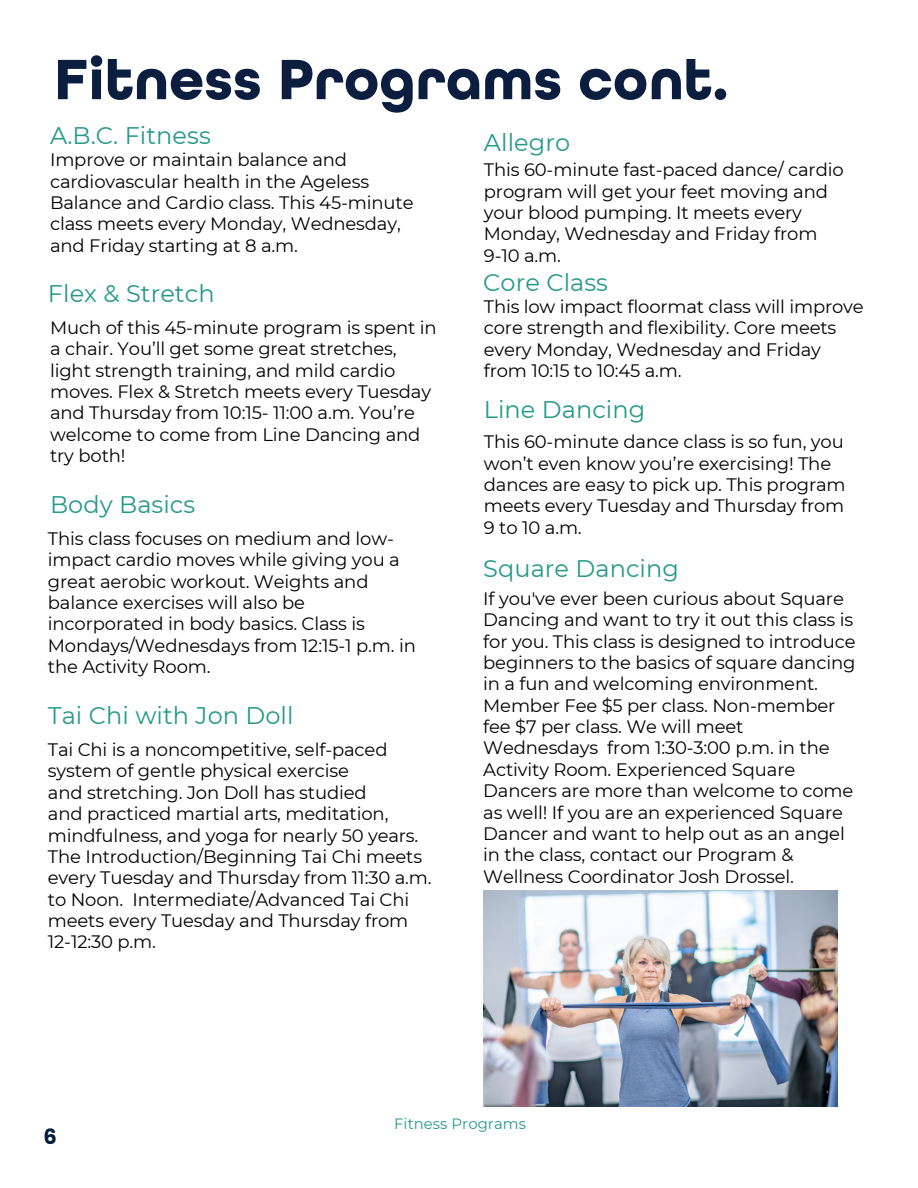
<style>
.page{position:relative;width:918px;height:1188px;background:#fff}
.page>*{position:absolute;margin:0;border:0;box-sizing:border-box;transform-origin:0 0}
.t1{font:24px "Montserrat";letter-spacing:.005em;color:#269989}
.t2{font:700 21px "Poppins";color:#041e42}
.t3{font:18px/21.3px "Montserrat";letter-spacing:-.01em;color:#000}
.t4{font:14.85px "Montserrat";letter-spacing:.005em;color:#269989}
</style>
<div class="page">
<svg style="left:58px;top:55px;width:668px;height:58px"></svg>
<img style="left:484px;top:890px;width:353px;height:216px">
<p class="t1" style="left:50px;top:121px;width:162px">A.B.C. Fitness</p>
<p class="t3" style="left:50px;top:149px;width:365px">Improve or maintain balance and cardiovascular health in the Ageless Balance and Cardio class. This 45-minute class meets every Monday, Wednesday, and Friday starting at 8 a.m.</p>
<p class="t1" style="left:48px;top:279px;width:168px">Flex &amp; Stretch</p>
<p class="t3" style="left:50px;top:317px;width:388px">Much of this 45-minute program is spent in a chair. You’ll get some great stretches, light strength training, and mild cardio moves. Flex &amp; Stretch meets every Tuesday and Thursday from 10:15- 11:00 a.m. You’re welcome to come from Line Dancing and try both!</p>
<p class="t1" style="left:50px;top:490px;width:147px">Body Basics</p>
<p class="t3" style="left:48px;top:528px;width:370px">This class focuses on medium and low&shy;impact cardio moves while giving you a great aerobic workout. Weights and balance exercises will also be incorporated in body basics. Class is Mondays/Wednesdays from 12:15-1 p.m. in the Activity Room.</p>
<p class="t1" style="left:48px;top:701px;width:247px">Tai Chi with Jon Doll</p>
<p class="t3" style="left:48px;top:739px;width:341px">Tai Chi is a noncompetitive, self-paced system of gentle physical exercise</p>
<p class="t3" style="left:48px;top:782px;width:320px">and stretching. Jon Doll has studied</p>
<p class="t3" style="left:48px;top:803px;width:385px">and practiced martial arts, meditation, mindfulness, and yoga for nearly 50 years.<br>The Introduction/Beginning Tai Chi meets every Tuesday and Thursday from 11:30 a.m. to Noon. Intermediate/Advanced Tai Chi meets every Tuesday and Thursday from 12-12:30 p.m.</p>
<p class="t1" style="left:484px;top:128px;width:88px">Allegro</p>
<p class="t3" style="left:484px;top:159px;width:361px">This 60-minute fast-paced dance/ cardio program will get your feet moving and your blood pumping. It meets every Monday, Wednesday and Friday from</p>
<p class="t3" style="left:484px;top:245px;width:79px">9-10 a.m.</p>
<p class="t1" style="left:483px;top:268px;width:126px">Core Class</p>
<p class="t3" style="left:484px;top:296px;width:381px">This low impact floormat class will improve core strength and flexibility. Core meets every Monday, Wednesday and Friday from 10:15 to 10:45 a.m.</p>
<p class="t1" style="left:484px;top:395px;width:163px">Line Dancing</p>
<p class="t3" style="left:484px;top:431px;width:363px">This 60-minute dance class is so fun, you won’t even know you’re exercising! The dances are easy to pick up. This program meets every Tuesday and Thursday from 9 to 10 a.m.</p>
<p class="t1" style="left:483px;top:554px;width:197px">Square Dancing</p>
<p class="t3" style="left:483px;top:588px;width:374px">If you've ever been curious about Square Dancing and want to try it out this class is for you. This class is designed to introduce beginners to the basics of square dancing in a fun and welcoming environment.<br>Member Fee $5 per class. Non-member fee $7 per class. We will meet Wednesdays from 1:30-3:00 p.m. in the Activity Room. Experienced Square Dancers are more than welcome to come as well! If you are an experienced Square Dancer and want to help out as an angel in the class, contact our Program &amp; Wellness Coordinator Josh Drossel.</p>
<p class="t2" style="left:43px;top:1122px;width:15px">6</p>
<p class="t4" style="left:394px;top:1114px;width:133px">Fitness Programs</p>
</div>
